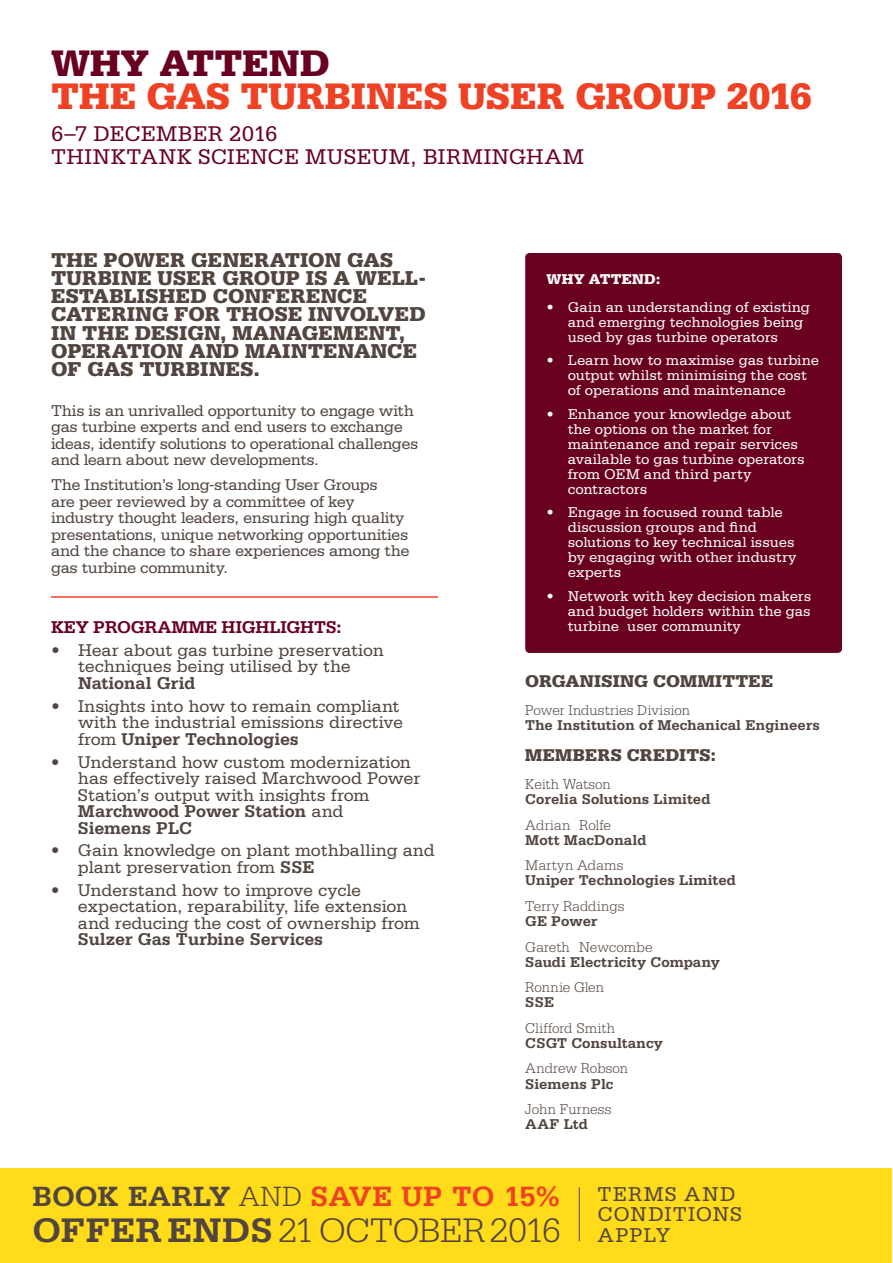
<style>
.page{position:relative;width:893px;height:1263px;background:#fff}
.page>*{position:absolute;margin:0;border:0;box-sizing:border-box;transform-origin:0 0}
.t1{font:900 39px "Serifa Std";color:#ef4123}
.t2{font:900 39px "Serifa Std";letter-spacing:.005em;color:#690020}
.t3{font:300 36px "Serifa Std";letter-spacing:-.01em;color:#52453f}
.t4{font:700 29.4px "Serifa Std";letter-spacing:.015em;color:#52453f}
.t5{font:700 29.4px "Serifa Std";letter-spacing:-.005em;color:#ef4123}
.t6{font:22.5px/22.5px "Serifa Std";letter-spacing:.005em;color:#690020}
.t7{font:900 21.15px/18.1px "Serifa Std";letter-spacing:.01em;color:#52453f}
.t8{font:21.15px/20.4px "Serifa Std";letter-spacing:.055em;color:#52453f}
.t9{font:18px/16.5px "Serifa Std";letter-spacing:-.005em;color:#52453f}
.t10{font:700 18px "Serifa Std";color:#52453f}
.t11{font:900 18px "Serifa Std";letter-spacing:.01em;color:#52453f}
.t12{font:700 18px "Serifa Std";letter-spacing:-.005em;color:#690020}
.t13{font:16.5px/16.5px "Serifa Std";letter-spacing:-.025em;color:#52453f}
.t14{font:15px/15px "Serifa Std";letter-spacing:-.005em;color:#fff}
.t15{font:700 15px "Serifa Std";letter-spacing:.005em;color:#52453f}
.t16{font:300 15px "Serifa Std";letter-spacing:.005em;color:#52453f}
.t17{font:900 15px "Serifa Std";color:#fff}
.s1{font-weight:700}
.s2{font-weight:300}
</style>
<div class="page">
<div style="left:525px;top:253px;width:317px;height:400px;background:#690020;border-radius:4px"></div>
<hr style="left:51px;top:596px;width:387px;height:2px;background:#ef4123">
<div style="left:0;top:1168px;width:892px;height:95px;background:#ffdb1a"></div>
<hr style="left:579px;top:1187px;width:1px;height:54px;background:#52453f">
<h1 class="t2" style="left:51px;top:41px;width:281px">WHY ATTEND</h1>
<h1 class="t1" style="left:51px;top:74px;width:762px">THE GAS TURBINES USER GROUP 2016</h1>
<h3 class="t6" style="left:51px;top:123px;width:228px">6–7 DECEMBER 2016<br>THINKTANK</h3>
<h3 class="t6" style="left:198px;top:145px;width:126px">SCIENCE MUSEUM</h3>
<h3 class="t6" style="left:410px;top:145px;width:30px">, BIRMINGHAM</h3>
<h3 class="t7" style="left:51px;top:251px;width:70px">THE POWE</h3>
<h3 class="t7" style="left:170px;top:251px;width:54px">R GENE</h3>
<h3 class="t7" style="left:51px;top:251px;width:328px;text-indent:203px">RATION GAS<br>TURBINE USER GROUP IS A WELL</h3>
<h3 class="t7" style="left:419px;top:269px;width:9px">-</h3>
<h3 class="t7" style="left:51px;top:287px;width:16px">ESTA</h3>
<h3 class="t7" style="left:109px;top:287px;width:53px">BLISHED</h3>
<h3 class="t7" style="left:213px;top:287px;width:32px">CONFE</h3>
<h3 class="t7" style="left:290px;top:287px;width:76px">RENCE</h3>
<h3 class="t7" style="left:51px;top:305px;width:31px">CATE</h3>
<h3 class="t7" style="left:111px;top:305px;width:131px">RING FOR THOSE</h3>
<h3 class="t7" style="left:308px;top:305px;width:103px">INVOLVED</h3>
<h3 class="t7" style="left:51px;top:323px;width:48px">IN THE</h3>
<h3 class="t7" style="left:135px;top:323px;width:16px">DES</h3>
<h3 class="t7" style="left:179px;top:323px;width:91px">IGN, MANAGE</h3>
<h3 class="t7" style="left:333px;top:323px;width:37px">MENT</h3>
<h3 class="t7" style="left:399px;top:323px;width:7px">,</h3>
<h3 class="t7" style="left:51px;top:342px;width:156px">OPERATION AND</h3>
<h3 class="t7" style="left:245px;top:342px;width:63px">MAINTENAN</h3>
<h3 class="t7" style="left:387px;top:342px;width:29px">CE</h3>
<h3 class="t7" style="left:51px;top:360px;width:53px">OF GAS</h3>
<h3 class="t7" style="left:139px;top:360px;width:86px">TURBINES</h3>
<h3 class="t7" style="left:254px;top:360px;width:7px">.</h3>
<p class="t13" style="left:51px;top:402px;width:369px">This is an unrivalled opportunity to engage with gas turbine experts and end users to exchange ideas, identify solutions to operational challenges and learn about new developments.</p>
<p class="t13" style="left:51px;top:477px;width:360px">The Institution’s long-standing User Groups<br>are peer reviewed by a committee of key industry thought leaders, ensuring high quality presentations, unique networking opportunities and the chance to share experiences among the gas turbine community.</p>
<p class="t12" style="left:51px;top:616px;width:292px">Key Programme Highlights:</p>
<p class="t9" style="left:51px;top:642px;width:334px;text-align:center">• Hear about gas turbine preservation techniques being utilised by the</p>
<p class="t10" style="left:78px;top:672px;width:119px">National Grid</p>
<p class="t9" style="left:78px;top:698px;width:327px;text-indent:-27px">• Insights into how to remain compliant with the industrial emissions directive from <span class="s1">Uniper Technologies</span></p>
<p class="t9" style="left:78px;top:754px;width:344px;text-indent:-27px">• Understand how custom modernization has effectively raised Marchwood Power<br>Station’s output with insights from<br><span class="s1">Marchwood Power Station</span> and<br><span class="s1">Siemens PLC</span></p>
<p class="t9" style="left:78px;top:842px;width:358px;text-indent:-27px">• Gain knowledge on plant mothballing and plant preservation from <span class="s1">SSE</span></p>
<p class="t9" style="left:78px;top:882px;width:343px;text-indent:-27px">• Understand how to improve cycle expectation, reparability, life extension and reducing the cost of ownership from</p>
<p class="t10" style="left:78px;top:929px;width:247px">Sulzer Gas Turbine Services</p>
<p class="t17" style="left:546px;top:270px;width:66px">WHY ATTEND</p>
<p class="t17" style="left:656px;top:270px;width:6px">:</p>
<p class="t14" style="left:568px;top:300px;width:244px;text-indent:-21px">• Gain an understanding of existing and emerging technologies being used by gas turbine operators</p>
<p class="t14" style="left:568px;top:353px;width:253px;text-indent:-21px">• Learn how to maximise gas turbine output whilst minimising the cost of operations and maintenance</p>
<p class="t14" style="left:568px;top:407px;width:238px;text-indent:-21px">• Enhance your knowledge about the options on the market for maintenance and repair services available to gas turbine operators from OEM and third party contractors</p>
<p class="t14" style="left:568px;top:505px;width:230px;text-indent:-21px">• Engage in focused round table discussion groups and find solutions to key technical issues by engaging with other industry experts</p>
<p class="t14" style="left:568px;top:589px;width:245px;text-align:justify;text-indent:-21px">• Network with key decision makers and budget holders within the gas turbine user community</p>
<p class="t11" style="left:525px;top:670px;width:170px">ORGANISING COMMI</p>
<p class="t11" style="left:722px;top:670px;width:52px">TTEE</p>
<p class="t16" style="left:525px;top:701px;width:166px">Power Industries Division</p>
<p class="t15" style="left:525px;top:716px;width:296px">The Institution of Mechanical Engineers</p>
<p class="t11" style="left:525px;top:745px;width:192px">MEMBERS CREDITS:</p>
<p class="t16" style="left:525px;top:776px;width:87px">Keith Watson</p>
<p class="t15" style="left:525px;top:790px;width:187px">Corelia Solutions Limited</p>
<p class="t16" style="left:525px;top:816px;width:87px">Adrian Rolfe</p>
<p class="t15" style="left:525px;top:831px;width:123px">Mott MacDonald</p>
<p class="t16" style="left:525px;top:857px;width:100px">Martyn Adams</p>
<p class="t15" style="left:525px;top:871px;width:212px">Uniper Technologies Limited</p>
<p class="t16" style="left:525px;top:898px;width:101px">Terry Raddings</p>
<p class="t15" style="left:525px;top:912px;width:74px">GE Power</p>
<p class="t16" style="left:525px;top:938px;width:129px">Gareth Newcombe</p>
<p class="t15" style="left:525px;top:953px;width:196px">Saudi Electricity Company</p>
<p class="t16" style="left:525px;top:979px;width:80px">Ronnie Glen</p>
<p class="t15" style="left:525px;top:993px;width:11px">SSE</p>
<p class="t16" style="left:525px;top:1019px;width:91px">Clifford Smith</p>
<p class="t15" style="left:525px;top:1034px;width:139px">CSGT Consultancy</p>
<p class="t16" style="left:525px;top:1060px;width:105px">Andrew Robson</p>
<p class="t15" style="left:525px;top:1075px;width:90px">Siemens Plc</p>
<p class="t16" style="left:525px;top:1101px;width:88px">John Furness</p>
<p class="t15" style="left:525px;top:1115px;width:64px">AAF Ltd</p>
<h3 class="t4" style="left:33px;top:1179px;width:228px">Book early <span class="s2">and</span></h3>
<h3 class="t5" style="left:310px;top:1179px;width:252px">Save up to 15%</h3>
<h2 class="t3" style="left:33px;top:1210px;width:530px"><span class="s1">offer ends</span> 21 OCTOBER 2016</h2>
<h3 class="t8" style="left:597px;top:1184px;width:146px">terms and conditions apply</h3>
</div>
